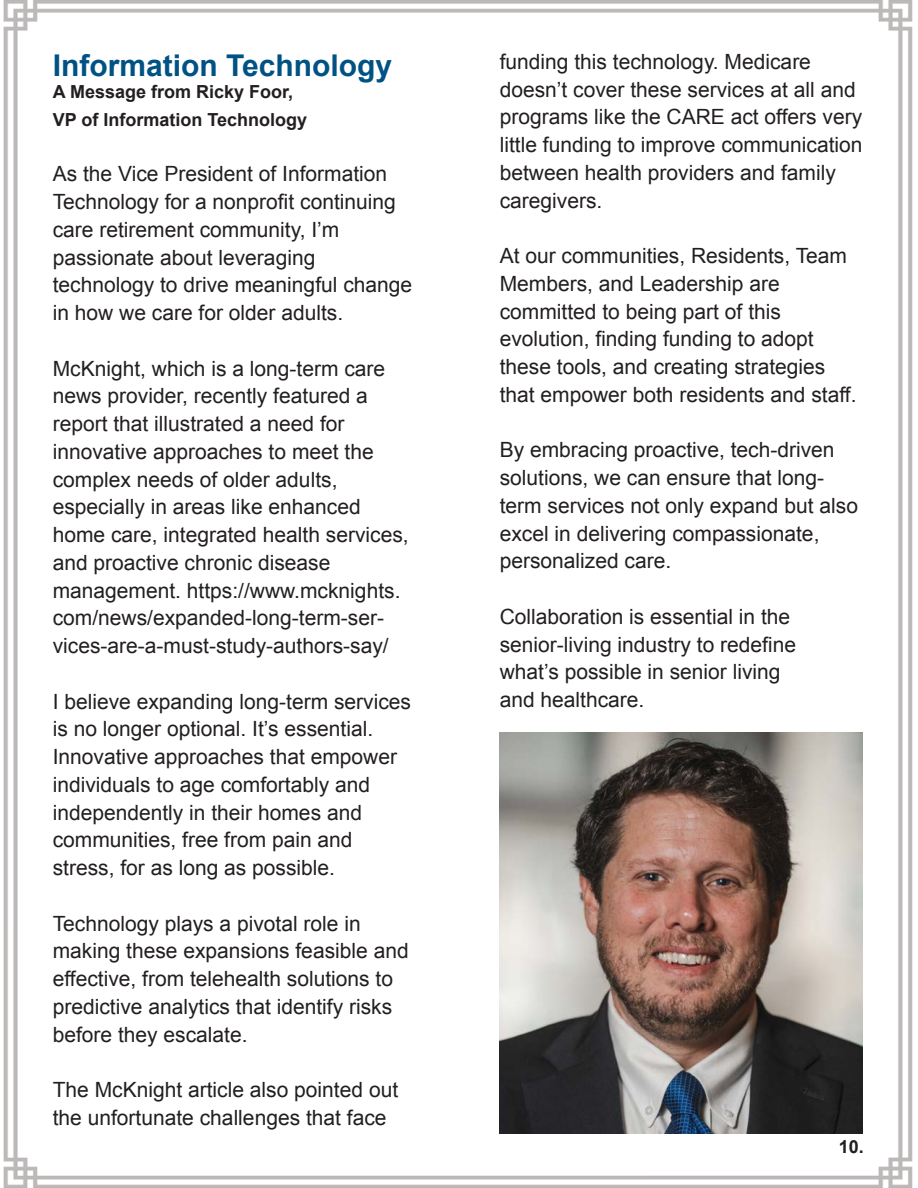
<style>
.page{position:relative;width:918px;height:1188px;background:#fff}
.page>*{position:absolute;margin:0;border:0;box-sizing:border-box;transform-origin:0 0}
.t1{font:700 30px "Arial";color:#005284}
.t2{font:21px/27.8px "Arial";color:#231f20}
.t3{font:700 18px/27.8px "Arial";color:#231f20}
</style>
<div class="page">
<img style="left:3px;top:0;width:910px;height:1188px">
<img style="left:500px;top:732px;width:363px;height:402px">
<h1 class="t1" style="left:53px;top:45px;width:341px">Information Technology</h1>
<p class="t3" style="left:53px;top:79px;width:256px">A Message from Ricky Foor,<br>VP of Information Technology</p>
<p class="t2" style="left:53px;top:160px;width:361px">As the Vice President of Information Technology for a nonprofit continuing care retirement community, I’m passionate about leveraging technology to drive meaningful change in how we care for older adults.</p>
<p class="t2" style="left:53px;top:355px;width:357px">McKnight, which is a long-term care news provider, recently featured a report that illustrated a need for innovative approaches to meet the complex needs of older adults, especially in areas like enhanced home care, integrated health services, and proactive chronic disease management. https://www.mcknights. com/news/expanded-long-term-ser&shy;vices-are-a-must-study-authors-say/</p>
<p class="t2" style="left:53px;top:688px;width:360px">I believe expanding long-term services is no longer optional. It’s essential.<br>Innovative approaches that empower individuals to age comfortably and independently in their homes and communities, free from pain and stress, for as long as possible.</p>
<p class="t2" style="left:53px;top:910px;width:358px">Technology plays a pivotal role in making these expansions feasible and effective, from telehealth solutions to predictive analytics that identify risks before they escalate.</p>
<p class="t2" style="left:53px;top:1076px;width:347px">The McKnight article also pointed out the unfortunate challenges that face</p>
<p class="t2" style="left:500px;top:48px;width:364px">funding this technology. Medicare doesn’t cover these services at all and programs like the CARE act offers very little funding to improve communication between health providers and family caregivers.</p>
<p class="t2" style="left:500px;top:242px;width:358px">At our communities, Residents, Team Members, and Leadership are committed to being part of this evolution, finding funding to adopt these tools, and creating strategies that empower both residents and staff.</p>
<p class="t2" style="left:500px;top:436px;width:360px">By embracing proactive, tech-driven solutions, we can ensure that long&shy;term services not only expand but also excel in delivering compassionate, personalized care.</p>
<p class="t2" style="left:500px;top:603px;width:298px">Collaboration is essential in the senior-living industry to redefine what’s possible in senior living and healthcare.</p>
<p class="t3" style="left:839px;top:1134px;width:27px">10.</p>
</div>
